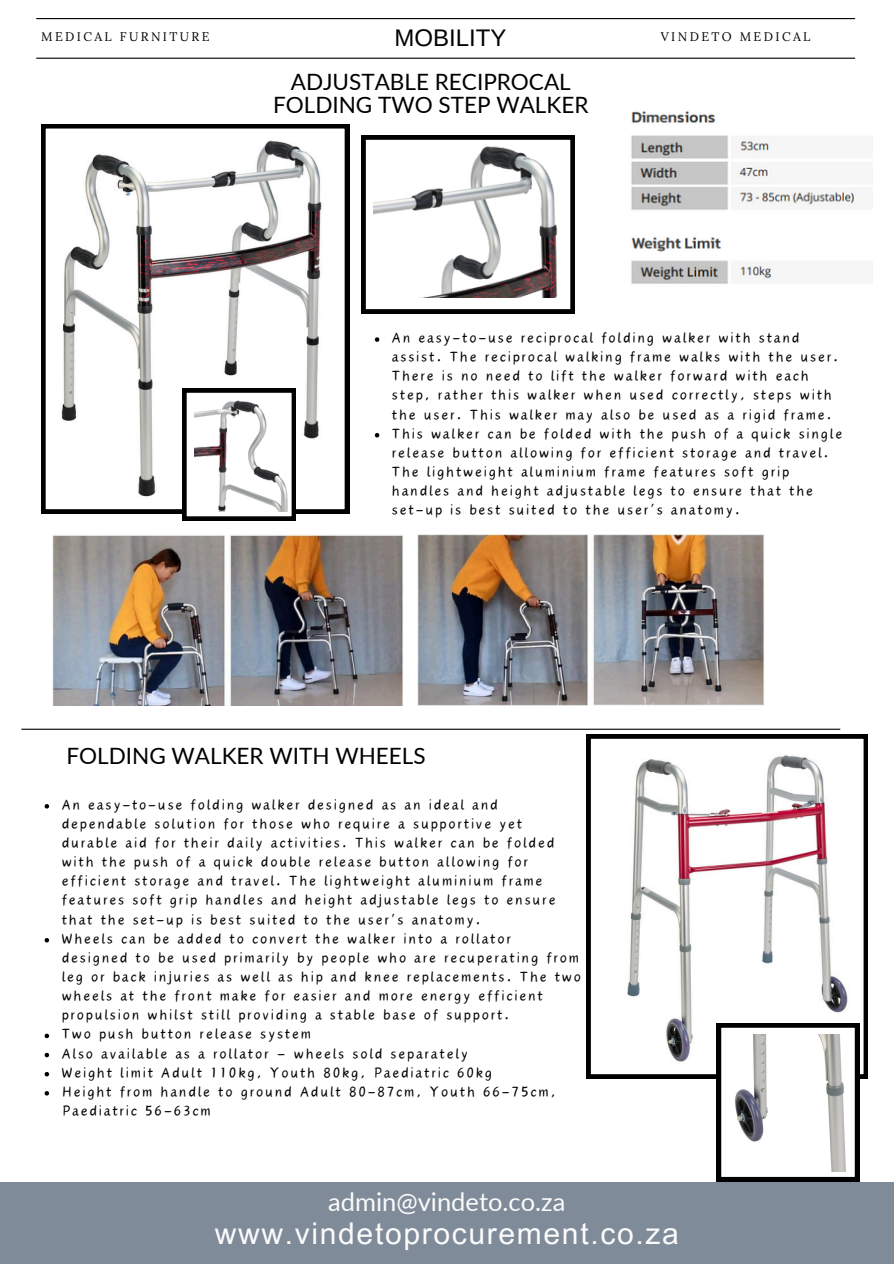
<style>
.page{position:relative;width:894px;height:1264px;background:#fff}
.page>*{position:absolute;margin:0;border:0;box-sizing:border-box;transform-origin:0 0}
.t1{font:30px "Arial MT Pro";letter-spacing:.055em;color:#fbfbfb}
.t2{font:25.5px "Lato";color:#fbfbfb}
.t3{font:24px "Arimo";color:#000}
.t4{font:22.5px/23.7px "Lato";color:#000;text-align:center}
.t5{font:18px/19.2px "Canva Wander World";letter-spacing:.1em;color:#000}
.t6{font:12.45px "Lora";letter-spacing:.19em;color:#000}
</style>
<div class="page">
<hr style="left:36px;top:18px;width:818px;height:1px;background:#000">
<hr style="left:36px;top:58px;width:818px;height:1px;background:#000">
<hr style="left:21px;top:728px;width:819px;height:1px;background:#000">
<div style="left:0;top:1182px;width:893px;height:81px;background:#808b9a"></div>
<svg style="left:41px;top:124px;width:308px;height:389px"></svg>
<img style="left:53px;top:136px;width:283px;height:364px">
<svg style="left:361px;top:135px;width:213px;height:178px"></svg>
<img style="left:374px;top:135px;width:200px;height:162px">
<svg style="left:182px;top:388px;width:114px;height:133px"></svg>
<img style="left:194px;top:388px;width:102px;height:124px">
<img style="left:631px;top:111px;width:226px;height:173px">
<img style="left:417px;top:534px;width:347px;height:171px">
<svg style="left:375px;top:337px;width:4px;height:5px"></svg>
<svg style="left:375px;top:433px;width:4px;height:4px"></svg>
<img style="left:53px;top:534px;width:350px;height:171px">
<svg style="left:586px;top:734px;width:281px;height:344px"></svg>
<img style="left:599px;top:744px;width:256px;height:324px">
<svg style="left:716px;top:1023px;width:143px;height:158px"></svg>
<img style="left:724px;top:1034px;width:126px;height:137px">
<svg style="left:45px;top:804px;width:4px;height:4px"></svg>
<svg style="left:45px;top:938px;width:4px;height:4px"></svg>
<svg style="left:45px;top:1033px;width:4px;height:5px"></svg>
<svg style="left:45px;top:1052px;width:4px;height:5px"></svg>
<svg style="left:45px;top:1072px;width:4px;height:4px"></svg>
<svg style="left:45px;top:1091px;width:4px;height:4px"></svg>
<p class="t3" style="left:394px;top:25px;width:113px">MOBILITY</p>
<p class="t4" style="left:273px;top:69px;width:317px">ADJUSTABLE RECIPROCAL<br>FOLDING TWO STEP WALKER</p>
<p class="t6" style="left:41px;top:28px;width:170px">MEDICAL FURNITURE</p>
<p class="t6" style="left:660px;top:28px;width:151px">VINDETO MEDICAL</p>
<p class="t5" style="left:392px;top:328px;width:448px">An easy-to-use reciprocal folding walker with stand assist. The reciprocal walking frame walks with the user.<br>There is no need to lift the walker forward with each step, rather this walker when used correctly, steps with the user. This walker may also be used as a rigid frame.</p>
<p class="t5" style="left:392px;top:424px;width:451px">This walker can be folded with the push of a quick single release button allowing for efficient storage and travel.<br>The lightweight aluminium frame features soft grip handles and height adjustable legs to ensure that the set-up is best suited to the user’s anatomy.</p>
<p class="t4" style="left:66px;top:743px;width:360px">FOLDING WALKER WITH WHEELS</p>
<p class="t5" style="left:62px;top:795px;width:495px">An easy-to-use folding walker designed as an ideal and dependable solution for those who require a supportive yet durable aid for their daily activities. This walker can be folded with the push of a quick double release button allowing for efficient storage and travel. The lightweight aluminium frame features soft grip handles and height adjustable legs to ensure that the set-up is best suited to the user’s anatomy.</p>
<p class="t5" style="left:62px;top:928px;width:520px">Wheels can be added to convert the walker into a rollator designed to be used primarily by people who are recuperating from leg or back injuries as well as hip and knee replacements. The two wheels at the front make for easier and more energy efficient propulsion whilst still providing a stable base of support.</p>
<p class="t5" style="left:62px;top:1024px;width:251px">Two push button release system</p>
<p class="t5" style="left:62px;top:1043px;width:407px">Also available as a rollator – wheels sold separately</p>
<p class="t5" style="left:62px;top:1062px;width:431px">Weight limit Adult 110kg, Youth 80kg, Paediatric 60kg</p>
<h3 class="t5" style="left:62px;top:1081px;width:495px">Height from handle to ground Adult 80-87cm, Youth 66-75cm,<br>Paediatric 56-63cm</h3>
<p class="t2" style="left:328px;top:1186px;width:239px">admin@vindeto.co.za</p>
<h2 class="t1" style="left:215px;top:1221px;width:465px">www.vindetoprocurement.co.za</h2>
</div>
